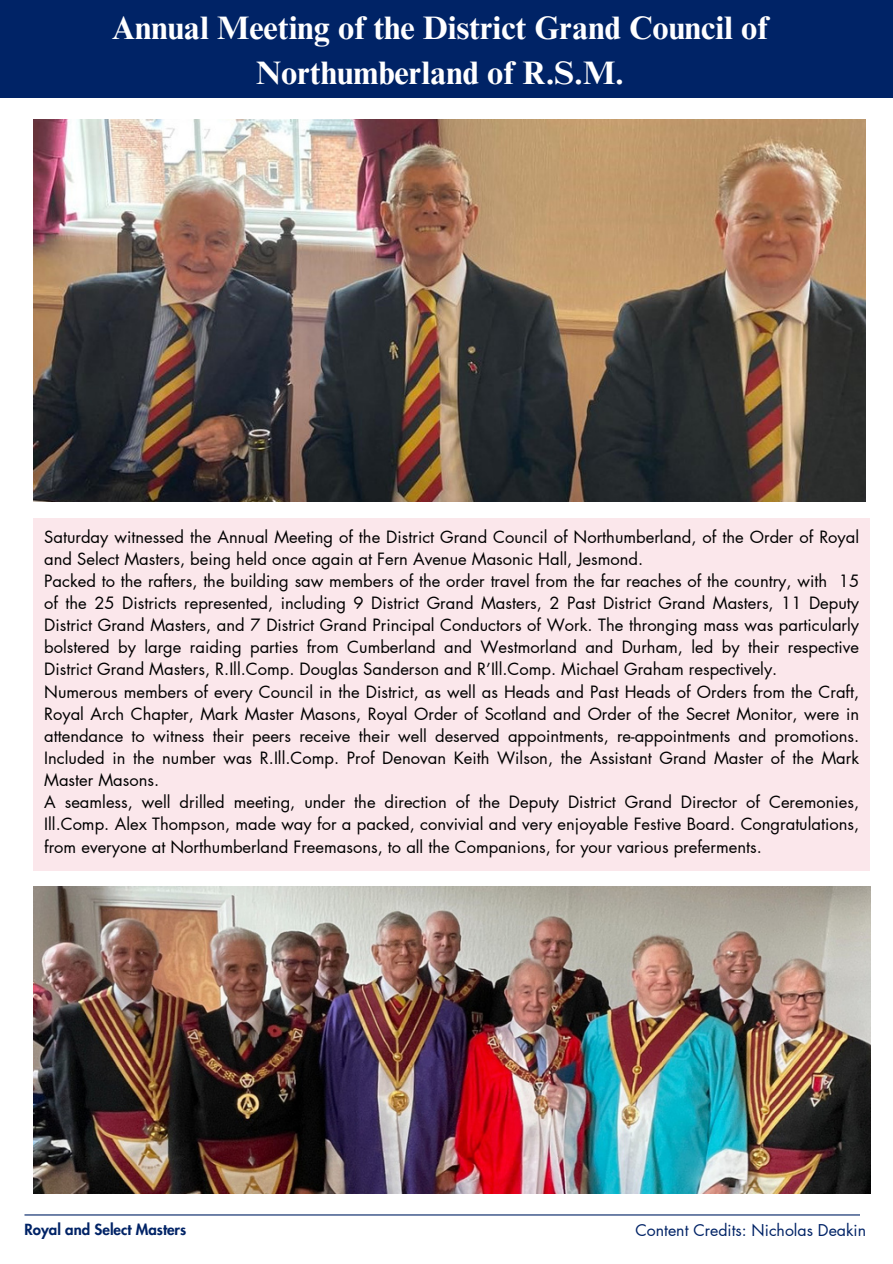
<style>
.page{position:relative;width:893px;height:1264px;background:#fff}
.page>*{position:absolute;margin:0;border:0;box-sizing:border-box;transform-origin:0 0}
.t1{font:700 32.55px/45.3px "Times NRMT Pro";color:#fff;text-align:center}
.t2{font:16.5px/22px "Futura LT Pro";color:#000;text-align:justify}
.t3{font:15.9px "Futura LT Pro";color:#002366}
.t4{font:800 15px "Futura LT Pro";color:#002366}
</style>
<div class="page">
<div style="left:0;top:0;width:892px;height:97px;background:#002366"></div>
<hr style="left:24px;top:1214px;width:835px;height:1px;background:#002366">
<img style="left:34px;top:886px;width:836px;height:307px">
<img style="left:34px;top:119px;width:831px;height:382px">
<div style="left:34px;top:518px;width:835px;height:352px;background:#fbe7eb"></div>
<p class="t1" style="left:112px;top:9px;width:658px">Annual Meeting of the District Grand Council of<br>Northumberland of R.S.M.</p>
<p class="t2" style="left:44px;top:526px;width:816px">Saturday witnessed the Annual Meeting of the District Grand Council of Northumberland, of the Order of Royal and Select Masters, being held once again at Fern Avenue Masonic Hall, Jesmond.</p>
<p class="t2" style="left:44px;top:570px;width:816px">Packed to the rafters, the building saw members of the order travel from the far reaches of the country, with 15 of the 25 Districts represented, including 9 District Grand Masters, 2 Past District Grand Masters, 11 Deputy District Grand Masters, and 7 District Grand Principal Conductors of Work. The thronging mass was particularly bolstered by large raiding parties from Cumberland and Westmorland and Durham, led by their respective District Grand Masters, R.Ill.Comp. Douglas Sanderson and R’Ill.Comp. Michael Graham respectively.</p>
<p class="t2" style="left:44px;top:681px;width:816px">Numerous members of every Council in the District, as well as Heads and Past Heads of Orders from the Craft, Royal Arch Chapter, Mark Master Masons, Royal Order of Scotland and Order of the Secret Monitor, were in attendance to witness their peers receive their well deserved appointments, re-appointments and promotions.<br>Included in the number was R.Ill.Comp. Prof Denovan Keith Wilson, the Assistant Grand Master of the Mark Master Masons.</p>
<p class="t2" style="left:44px;top:791px;width:816px">A seamless, well drilled meeting, under the direction of the Deputy District Grand Director of Ceremonies, Ill.Comp. Alex Thompson, made way for a packed, convivial and very enjoyable Festive Board. Congratulations, from everyone at Northumberland Freemasons, to all the Companions, for your various preferments.</p>
<p class="t4" style="left:24px;top:1222px;width:163px">Royal and Select Masters</p>
<p class="t3" style="left:635px;top:1222px;width:232px">Content Credits: Nicholas Deakin</p>
</div>
